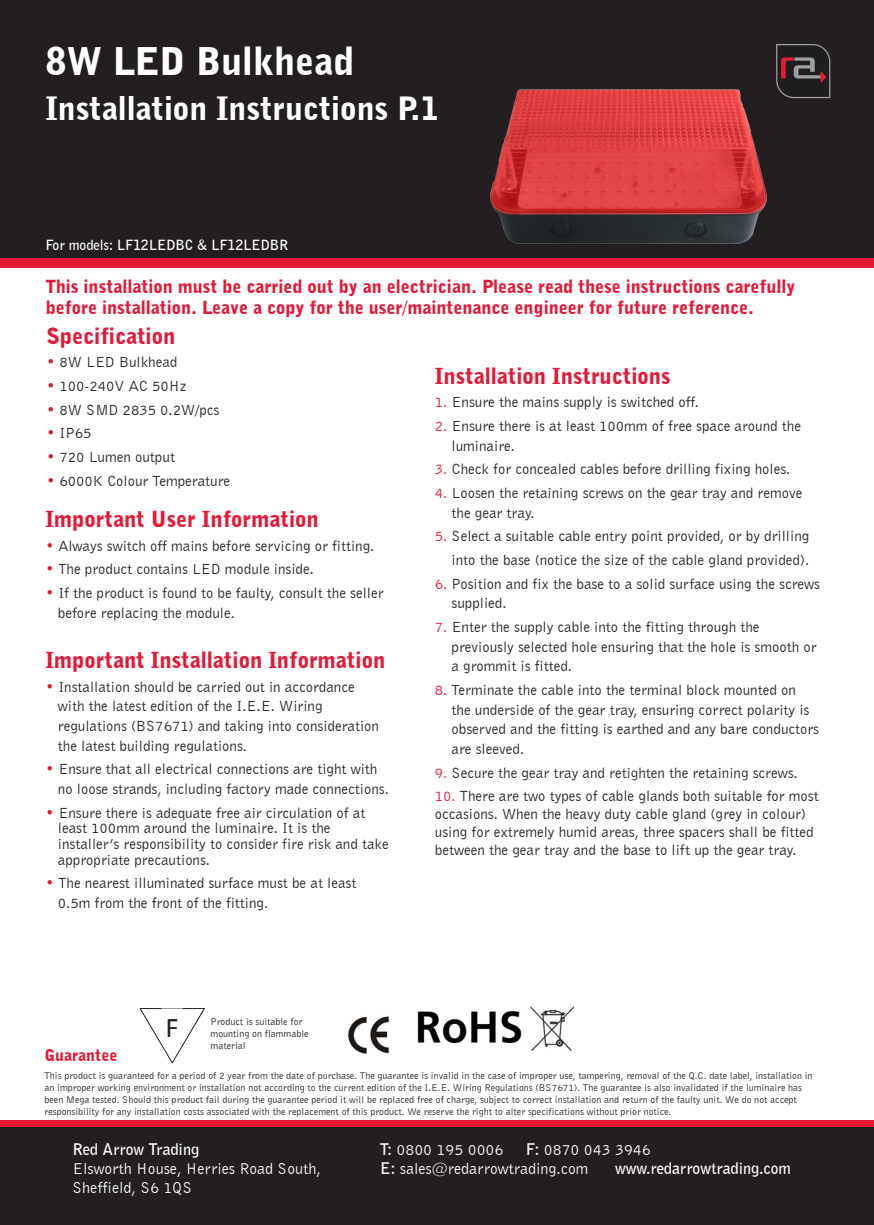
<style>
.page{position:relative;width:874px;height:1225px;background:#fff}
.page>*{position:absolute;margin:0;border:0;box-sizing:border-box;transform-origin:0 0}
.t1{font:900 38px "Bell Gothic BT";color:#fff}
.t2{font:900 32px "Bell Gothic BT";color:#fff}
.t3{font:28.6px "Calibri";color:#231f20}
.t4{font:900 22px "Bell Gothic BT";color:#e51836}
.t5{font:900 18px/21.6px "Bell Gothic BT";color:#e51836}
.t6{font:16px/19.2px "Bell Gothic BT";color:#fff}
.t7{font:700 16px "Bell Gothic BT";color:#fff}
.t8{font:900 16px "Bell Gothic BT";color:#e51836}
.t9{font:15px/18px "Bell Gothic BT";color:#231f20}
.t10{font:700 14px "Bell Gothic BT";color:#fff}
.t11{font:10px/12px "Bell Gothic BT";color:#231f20}
.s1{color:#e51836}
.s2{font-weight:700}
</style>
<div class="page">
<div style="left:0;top:232px;width:873px;height:36px;background:#e51836"></div>
<div style="left:0;top:0;width:873px;height:257px;background:#231f20"></div>
<div style="left:0;top:1120px;width:873px;height:37px;background:#e51836"></div>
<div style="left:0;top:1127px;width:873px;height:98px;background:#231f20"></div>
<svg style="left:776px;top:44px;width:54px;height:55px"></svg>
<img style="left:348px;top:1016px;width:41px;height:38px">
<svg style="left:139px;top:1008px;width:66px;height:55px"></svg>
<img style="left:162px;top:1010px;width:20px;height:32px">
<img style="left:490px;top:79px;width:289px;height:165px">
<img style="left:530px;top:1006px;width:45px;height:45px">
<img style="left:417px;top:1010px;width:105px;height:33px">
<p class="t1" style="left:45px;top:38px;width:310px">8W LED Bulkhead</p>
<p class="t2" style="left:45px;top:88px;width:394px">Installation Instructions P.1</p>
<p class="t10" style="left:45px;top:236px;width:244px">For models: LF12LEDBC &amp; LF12LEDBR</p>
<p class="t5" style="left:46px;top:275px;width:751px">This installation must be carried out by an electrician. Please read these instructions carefully before installation. Leave a copy for the user/maintenance engineer for future reference.</p>
<p class="t4" style="left:46px;top:322px;width:130px">Specification</p>
<p class="t9" style="left:46px;top:353px;width:132px"><span class="s1">•</span> 8W LED Bulkhead</p>
<p class="t9" style="left:46px;top:377px;width:141px"><span class="s1">•</span> 100-240V AC 50Hz</p>
<p class="t9" style="left:46px;top:400px;width:174px"><span class="s1">•</span> 8W SMD 2835 0.2W/pcs</p>
<p class="t9" style="left:46px;top:424px;width:46px"><span class="s1">•</span> IP65</p>
<p class="t9" style="left:46px;top:448px;width:130px"><span class="s1">•</span> 720 Lumen output</p>
<p class="t9" style="left:46px;top:471px;width:185px"><span class="s1">•</span> 6000K Colour Temperature</p>
<p class="t4" style="left:45px;top:505px;width:275px">Important User Information</p>
<p class="t9" style="left:45px;top:536px;width:330px"><span class="s1">•</span> Always switch off mains before servicing or fitting.</p>
<p class="t9" style="left:45px;top:560px;width:270px"><span class="s1">•</span> The product contains LED module inside.</p>
<p class="t9" style="left:45px;top:584px;width:339px"><span class="s1">•</span> If the product is found to be faulty, consult the seller</p>
<p class="t9" style="left:58px;top:603px;width:178px">before replacing the module.</p>
<p class="t4" style="left:45px;top:646px;width:341px">Important Installation Information</p>
<p class="t9" style="left:45px;top:677px;width:311px"><span class="s1">•</span> Installation should be carried out in accordance</p>
<p class="t9" style="left:58px;top:697px;width:266px">with the latest edition of the I.E.E. Wiring</p>
<p class="t9" style="left:58px;top:716px;width:322px">regulations (BS7671) and taking into consideration</p>
<p class="t9" style="left:58px;top:736px;width:190px">the latest building regulations.</p>
<p class="t9" style="left:45px;top:760px;width:333px"><span class="s1">•</span> Ensure that all electrical connections are tight with</p>
<p class="t9" style="left:58px;top:779px;width:332px">no loose strands, including factory made connections.</p>
<p class="t9" style="left:45px;top:803px;width:321px"><span class="s1">•</span> Ensure there is adequate free air circulation of at</p>
<p class="t9" style="left:58px;top:819px;width:274px">least 100mm around the luminaire. It is the</p>
<p class="t9" style="left:58px;top:834px;width:332px">installer’s responsibility to consider fire risk and take</p>
<p class="t9" style="left:58px;top:850px;width:154px">appropriate precautions.</p>
<p class="t9" style="left:45px;top:874px;width:312px"><span class="s1">•</span> The nearest illuminated surface must be at least</p>
<p class="t9" style="left:58px;top:893px;width:212px">0.5m from the front of the fitting.</p>
<p class="t4" style="left:434px;top:362px;width:237px">Installation Instructions</p>
<p class="t9" style="left:434px;top:393px;width:265px"><span class="s1">1.</span> Ensure the mains supply is switched off.</p>
<p class="t9" style="left:434px;top:416px;width:367px"><span class="s1">2.</span> Ensure there is at least 100mm of free space around the</p>
<p class="t9" style="left:451px;top:436px;width:65px">luminaire.</p>
<p class="t9" style="left:434px;top:460px;width:357px"><span class="s1">3.</span> Check for concealed cables before drilling fixing holes.</p>
<p class="t9" style="left:434px;top:483px;width:369px"><span class="s1">4.</span> Loosen the retaining screws on the gear tray and remove</p>
<p class="t9" style="left:451px;top:503px;width:85px">the gear tray.</p>
<p class="t9" style="left:434px;top:527px;width:376px"><span class="s1">5.</span> Select a suitable cable entry point provided, or by drilling</p>
<p class="t9" style="left:451px;top:550px;width:359px">into the base (notice the size of the cable gland provided).</p>
<p class="t9" style="left:434px;top:574px;width:386px"><span class="s1">6.</span> Position and fix the base to a solid surface using the screws</p>
<p class="t9" style="left:451px;top:594px;width:57px">supplied.</p>
<p class="t9" style="left:434px;top:617px;width:326px"><span class="s1">7.</span> Enter the supply cable into the fitting through the</p>
<p class="t9" style="left:451px;top:637px;width:366px">previously selected hole ensuring that the hole is smooth or</p>
<p class="t9" style="left:451px;top:657px;width:122px">a grommit is fitted.</p>
<p class="t9" style="left:434px;top:680px;width:362px"><span class="s1">8.</span> Terminate the cable into the terminal block mounted on</p>
<p class="t9" style="left:451px;top:700px;width:359px">the underside of the gear tray, ensuring correct polarity is</p>
<p class="t9" style="left:451px;top:720px;width:369px">observed and the fitting is earthed and any bare conductors</p>
<p class="t9" style="left:451px;top:739px;width:74px">are sleeved.</p>
<p class="t9" style="left:434px;top:763px;width:364px"><span class="s1">9.</span> Secure the gear tray and retighten the retaining screws.</p>
<p class="t9" style="left:434px;top:787px;width:385px"><span class="s1">10.</span> There are two types of cable glands both suitable for most occasions. When the heavy duty cable gland (grey in colour) using for extremely humid areas, three spacers shall be fitted between the gear tray and the base to lift up the gear tray.</p>
<p class="t11" style="left:210px;top:1015px;width:99px">Product is suitable for mounting on flammable material</p>
<p class="t3" style="left:165px;top:1009px;width:15px">F</p>
<p class="t8" style="left:44px;top:1045px;width:74px">Guarantee</p>
<p class="t11" style="left:44px;top:1069px;width:769px">This product is guaranteed for a period of 2 year from the date of purchase. The guarantee is invalid in the case of improper use, tampering, removal of the Q.C. date label, installation in an improper working environment or installation not according to the current edition of the I.E.E. Wiring Regulations (BS7671). The guarantee is also invalidated if the luminaire has been Mega tested. Should this product fail during the guarantee period it will be replaced free of charge, subject to correct installation and return of the faulty unit. We do not accept responsibility for any installation costs associated with the replacement of this product. We reserve the right to alter specifications without prior notice.</p>
<p class="t7" style="left:72px;top:1138px;width:128px">Red Arrow Trading</p>
<p class="t6" style="left:72px;top:1158px;width:250px">Elsworth House, Herries Road South,</p>
<p class="t6" style="left:72px;top:1178px;width:121px">Sheffield, S6 1QS</p>
<p class="t6" style="left:380px;top:1139px;width:125px"><span class="s2">T:</span> 0800 195 0006</p>
<p class="t6" style="left:380px;top:1139px;width:272px;text-indent:145px"><span class="s2">F:</span> 0870 043 3946<br><span class="s2">E:</span> sales@redarrowtrading.com</p>
<p class="t7" style="left:614px;top:1157px;width:177px">www.redarrowtrading.com</p>
</div>
